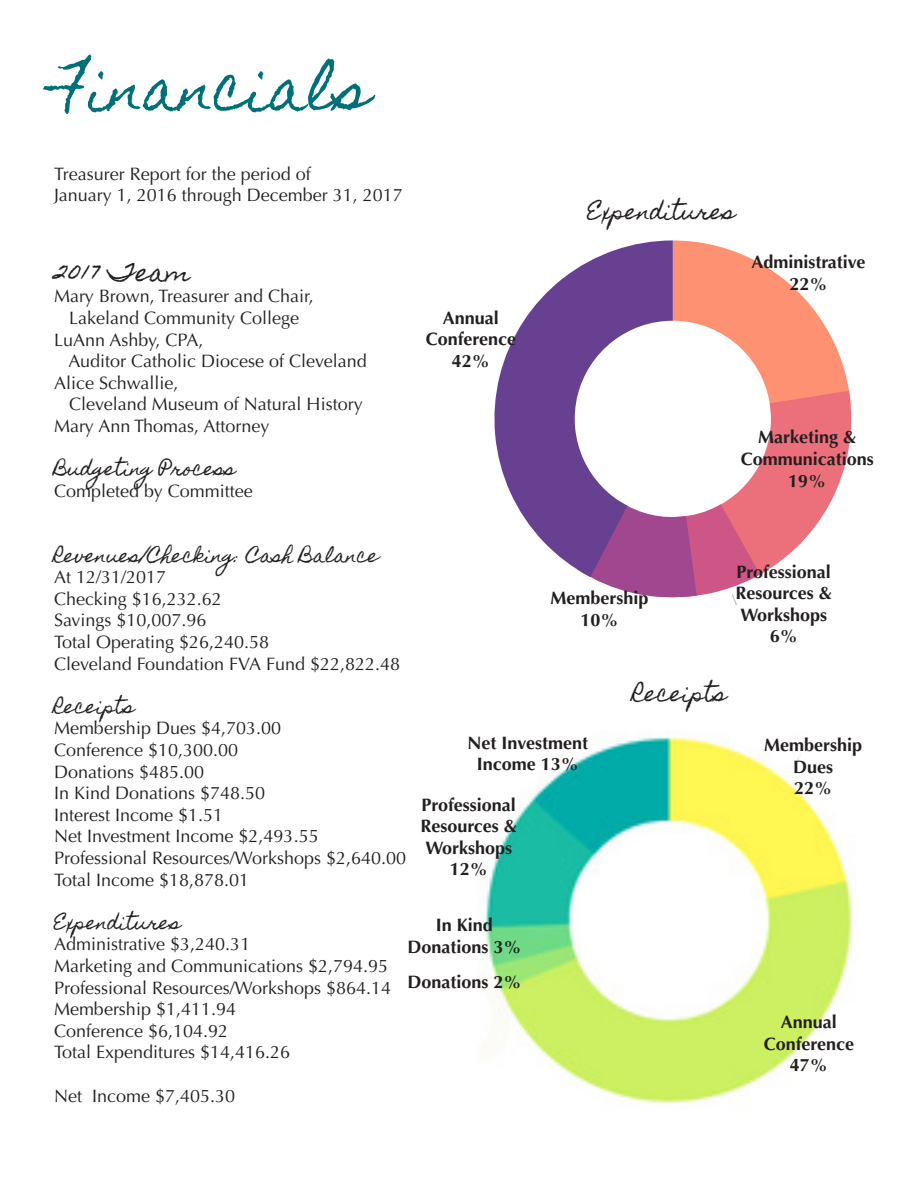
<style>
.page{position:relative;width:918px;height:1188px;background:#fff}
.page>*{position:absolute;margin:0;border:0;box-sizing:border-box;transform-origin:0 0}
.t1{font:57px "Homemade Apple";color:#007078}
.t2{font:24px "Homemade Apple";color:#231f20}
.t3{font:21px "Homemade Apple";color:#231f20}
.t4{font:18px/21.6px "Optima LT Std";color:#231f20;text-align:center}
.t5{font:700 18px/21.6px "Optima LT Std";color:#231f20;text-align:center}
.t6{font:18px "Homemade Apple";color:#231f20}
</style>
<div class="page">
<img style="left:480px;top:732px;width:372px;height:372px">
<svg style="left:494px;top:268px;width:83px;height:301px;fill:#684092"></svg>
<svg style="left:577px;top:240px;width:275px;height:364px"></svg>
<svg style="left:494px;top:308px;width:3px;height:44px"></svg>
<svg style="left:791px;top:732px;width:61px;height:45px"></svg>
<svg style="left:535px;top:732px;width:65px;height:18px"></svg>
<p class="t1" style="left:54px;top:56px;width:318px">Financials</p>
<p class="t4" style="left:54px;top:163px;width:258px">Treasurer Report for the period of</p>
<p class="t4" style="left:54px;top:185px;width:350px">January 1, 2016 through December 31, 2017</p>
<p class="t2" style="left:54px;top:258px;width:138px">2017 Team</p>
<p class="t4" style="left:54px;top:286px;width:261px">Mary Brown, Treasurer and Chair,<br>Lakeland Community College</p>
<p class="t4" style="left:54px;top:329px;width:151px">LuAnn Ashby, CPA,</p>
<p class="t4" style="left:68px;top:351px;width:300px">Auditor Catholic Diocese of Cleveland</p>
<p class="t4" style="left:54px;top:372px;width:126px">Alice Schwallie,</p>
<p class="t4" style="left:69px;top:394px;width:295px">Cleveland Museum of Natural History</p>
<p class="t4" style="left:54px;top:415px;width:217px">Mary Ann Thomas, Attorney</p>
<p class="t6" style="left:54px;top:458px;width:183px">Budgeting Process</p>
<p class="t4" style="left:54px;top:480px;width:200px">Completed by Committee</p>
<p class="t5" style="left:443px;top:307px;width:58px">Annual</p>
<p class="t5" style="left:426px;top:328px;width:92px">Conference</p>
<p class="t5" style="left:452px;top:350px;width:40px">42%</p>
<p class="t3" style="left:588px;top:200px;width:149px">Expenditures</p>
<p class="t5" style="left:751px;top:252px;width:115px">Administrative</p>
<p class="t5" style="left:789px;top:273px;width:40px">22%</p>
<p class="t5" style="left:741px;top:427px;width:135px">Marketing &amp;<br>Communications</p>
<p class="t5" style="left:788px;top:470px;width:40px">19%</p>
<p class="t6" style="left:54px;top:545px;width:326px">Revenues/Checking: Cash Balance</p>
<p class="t4" style="left:54px;top:567px;width:114px">At 12/31/2017</p>
<p class="t4" style="left:54px;top:588px;width:169px">Checking $16,232.62</p>
<p class="t4" style="left:54px;top:610px;width:154px">Savings $10,007.96</p>
<p class="t4" style="left:54px;top:631px;width:217px">Total Operating $26,240.58</p>
<p class="t4" style="left:54px;top:653px;width:348px">Cleveland Foundation FVA Fund $22,822.48</p>
<p class="t6" style="left:54px;top:696px;width:82px">Receipts</p>
<p class="t4" style="left:54px;top:718px;width:229px">Membership Dues $4,703.00</p>
<p class="t4" style="left:54px;top:739px;width:186px">Conference $10,300.00</p>
<p class="t4" style="left:54px;top:761px;width:152px">Donations $485.00</p>
<p class="t4" style="left:54px;top:783px;width:213px">In Kind Donations $748.50</p>
<p class="t4" style="left:54px;top:804px;width:171px">Interest Income $1.51</p>
<p class="t4" style="left:54px;top:826px;width:266px">Net Investment Income $2,493.55</p>
<p class="t4" style="left:54px;top:847px;width:354px">Professional Resources/Workshops $2,640.00</p>
<p class="t4" style="left:54px;top:869px;width:197px">Total Income $18,878.01</p>
<p class="t6" style="left:54px;top:912px;width:128px">Expenditures</p>
<p class="t4" style="left:54px;top:934px;width:198px">Administrative $3,240.31</p>
<p class="t4" style="left:54px;top:955px;width:336px">Marketing and Communications $2,794.95</p>
<p class="t4" style="left:54px;top:977px;width:339px">Professional Resources/Workshops $864.14</p>
<p class="t4" style="left:54px;top:999px;width:184px">Membership $1,411.94</p>
<p class="t4" style="left:54px;top:1020px;width:176px">Conference $6,104.92</p>
<p class="t4" style="left:54px;top:1042px;width:238px">Total Expenditures $14,416.26</p>
<p class="t4" style="left:54px;top:1085px;width:183px">Net Income $7,405.30</p>
<p class="t5" style="left:551px;top:587px;width:100px">Membership</p>
<p class="t5" style="left:581px;top:609px;width:40px">10%</p>
<p class="t3" style="left:633px;top:682px;width:95px">Receipts</p>
<p class="t5" style="left:467px;top:732px;width:122px">Net Investment</p>
<p class="t5" style="left:477px;top:753px;width:104px">Income 13%</p>
<p class="t5" style="left:420px;top:794px;width:98px;text-align:justify">Professional Resources &amp; Workshops</p>
<p class="t5" style="left:450px;top:859px;width:40px">12%</p>
<p class="t5" style="left:436px;top:915px;width:59px">In Kind</p>
<p class="t5" style="left:407px;top:936px;width:116px">Donations 3%</p>
<p class="t5" style="left:407px;top:972px;width:116px">Donations 2%</p>
<p class="t5" style="left:735px;top:561px;width:98px;text-align:justify">Professional Resources &amp; Workshops</p>
<p class="t5" style="left:770px;top:626px;width:30px">6%</p>
<p class="t5" style="left:764px;top:734px;width:100px">Membership<br>Dues</p>
<p class="t5" style="left:794px;top:778px;width:40px">22%</p>
<p class="t5" style="left:781px;top:1011px;width:58px">Annual</p>
<p class="t5" style="left:764px;top:1033px;width:92px">Conference</p>
<p class="t5" style="left:790px;top:1055px;width:40px">47%</p>
</div>
